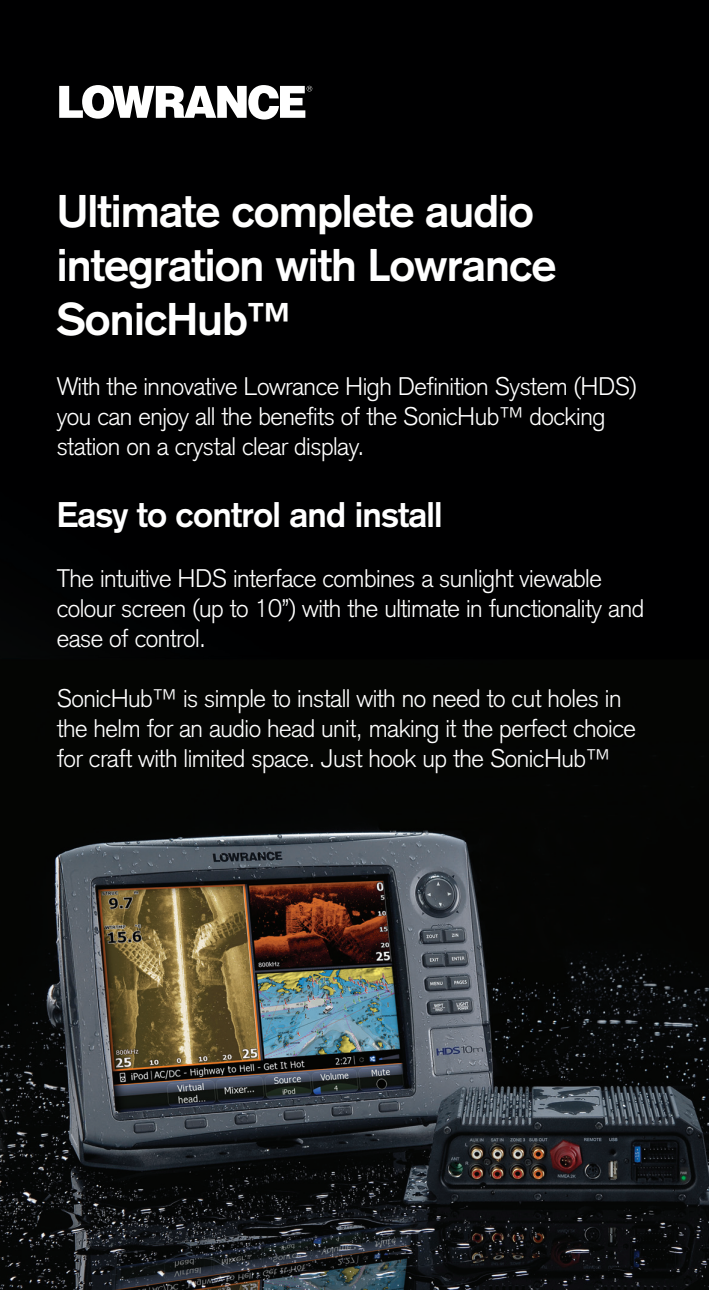
<style>
.page{position:relative;width:709px;height:1290px;background:#fff}
.page>*{position:absolute;margin:0;border:0;box-sizing:border-box;transform-origin:0 0}
.t1{font:700 45px/54px "Akzidenz Grotesk";letter-spacing:-.02em;color:#fff}
.t2{font:700 35px "Akzidenz Grotesk";letter-spacing:-.02em;color:#fff}
.t3{font:300 25px/30px "Akzidenz Grotesk";letter-spacing:-.02em;color:#fff}
</style>
<div class="page">
<img style="left:0;top:0;width:709px;height:1290px">
<svg style="left:59px;top:85px;width:253px;height:35px"></svg>
<h1 class="t1" style="left:57px;top:184px;width:501px">Ultimate complete audio integration with Lowrance<br>SonicHub™</h1>
<p class="t3" style="left:57px;top:372px;width:582px">With the innovative Lowrance High Definition System (HDS) you can enjoy all the benefits of the SonicHub™ docking station on a crystal clear display.</p>
<h2 class="t2" style="left:57px;top:494px;width:387px">Easy to control and install</h2>
<p class="t3" style="left:57px;top:564px;width:589px">The intuitive HDS interface combines a sunlight viewable colour screen (up to 10”) with the ultimate in functionality and ease of control.</p>
<p class="t3" style="left:57px;top:684px;width:580px">SonicHub™ is simple to install with no need to cut holes in the helm for an audio head unit, making it the perfect choice for craft with limited space. Just hook up the SonicHub™</p>
</div>
